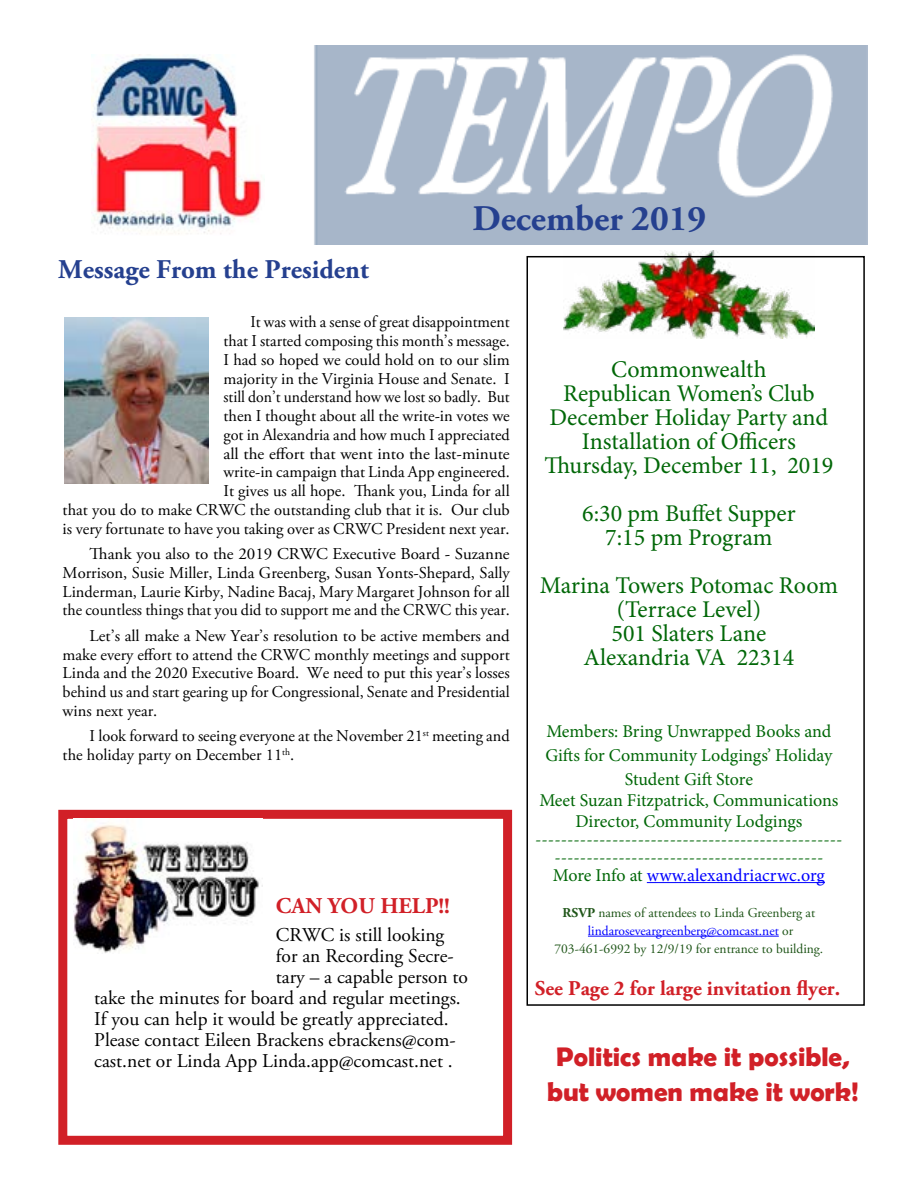
<style>
.page{position:relative;width:918px;height:1188px;background:#fff}
.page>*{position:absolute;margin:0;border:0;box-sizing:border-box;transform-origin:0 0}
.t1{font:700 36px "Adobe Garamond Pro";color:#25408f}
.t2{font:700 27px/35.2px "Berlin Sans FB Demi";color:#d12027;text-align:center}
.t3{font:700 27px "Adobe Garamond Pro";color:#25408f}
.t4{font:24px/24px "Minion Pro";color:#006707;text-align:center}
.t5{font:700 22.5px "Adobe Garamond Pro";color:#d12027}
.t6{font:700 21px "Adobe Garamond Pro";color:#d12027}
.t7{font:19.5px "Adobe Garamond Pro";color:#000}
.t8{font:18px/24px "Minion Pro";color:#006707;text-align:center}
.t9{font:16.5px/18.8px "Adobe Garamond Pro";color:#000;text-align:justify}
.t10{font:13.5px/18px "Adobe Garamond Pro";color:#1f5518;text-align:center}
.s1{color:#00f}
.s2{font-weight:700}
</style>
<div class="page">
<hr style="left:647px;top:882px;width:178px;height:1px;background:#00f">
<hr style="left:588px;top:936px;width:191px;height:1px;background:#00f">
<img style="left:564px;top:251px;width:250px;height:88px">
<div style="left:526px;top:256px;width:339px;height:750px;border:2px solid #000"></div>
<img style="left:314px;top:45px;width:553px;height:199px">
<img style="left:91px;top:54px;width:171px;height:180px">
<img style="left:65px;top:318px;width:143px;height:166px">
<div style="left:58px;top:810px;width:454px;height:335px;border:9px solid #d12027"></div>
<img style="left:73px;top:819px;width:189px;height:134px">
<h2 class="t3" style="left:58px;top:253px;width:312px">Message From the President</h2>
<h1 class="t1" style="left:472px;top:197px;width:235px">December 2019</h1>
<p class="t9" style="left:63px;top:313px;width:449px;text-align:right">It was with a sense of great disappointment<br>that I started composing this month’s message.<br>I had so hoped we could hold on to our slim<br>majority in the Virginia House and Senate. I<br>still don’t understand how we lost so badly. But<br>then I thought about all the write-in votes we<br>got in Alexandria and how much I appreciated<br>all the effort that went into the last-minute<br>write-in campaign that Linda App engineered.<br>It gives us all hope. Thank you, Linda for all<br>that you do to make CRWC the outstanding club that it is. Our club is very fortunate to have you taking over as CRWC President next year.</p>
<p class="t9" style="left:63px;top:545px;width:449px;text-indent:27px">Thank you also to the 2019 CRWC Executive Board - Suzanne Morrison, Susie Miller, Linda Greenberg, Susan Yonts-Shepard, Sally Linderman, Laurie Kirby, Nadine Bacaj, Mary Margaret Johnson for all the countless things that you did to support me and the CRWC this year.</p>
<p class="t9" style="left:63px;top:627px;width:449px;text-indent:27px">Let’s all make a New Year’s resolution to be active members and make every effort to attend the CRWC monthly meetings and support Linda and the 2020 Executive Board. We need to put this year’s losses behind us and start gearing up for Congressional, Senate and Presidential wins next year.</p>
<p class="t9" style="left:63px;top:727px;width:449px;text-indent:27px">I look forward to seeing everyone at the November 21<sup>st</sup> meeting and the holiday party on December 11<sup>th</sup>.</p>
<h3 class="t5" style="left:276px;top:893px;width:176px">CAN YOU HELP!!</h3>
<p class="t7" style="left:276px;top:923px;width:170px">CRWC is still looking</p>
<p class="t7" style="left:276px;top:944px;width:179px">for an Recording Secre-</p>
<p class="t7" style="left:276px;top:965px;width:194px">tary – a capable person to</p>
<p class="t7" style="left:94px;top:986px;width:368px">take the minutes for board and regular meetings.</p>
<p class="t7" style="left:94px;top:1007px;width:356px">If you can help it would be greatly appreciated.</p>
<p class="t7" style="left:94px;top:1028px;width:363px">Please contact Eileen Brackens ebrackens@com-</p>
<p class="t7" style="left:94px;top:1049px;width:360px">cast.net or Linda App Linda.app@comcast.net .</p>
<h3 class="t4" style="left:544px;top:357px;width:291px">Commonwealth<br>Republican Women’s Club<br>December Holiday Party and<br>Installation of Officers<br>Thursday, December 11, 2019</h3>
<h3 class="t4" style="left:582px;top:501px;width:215px">6:30 pm Buffet Supper<br>7:15 pm Program</h3>
<h3 class="t4" style="left:540px;top:573px;width:300px">Marina Towers Potomac Room (Terrace Level)<br>501 Slaters Lane<br>Alexandria VA 22314</h3>
<p class="t8" style="left:545px;top:719px;width:289px">Members: Bring Unwrapped Books and<br>Gifts for Community Lodgings’ Holiday<br>Student Gift Store</p>
<p class="t8" style="left:539px;top:790px;width:301px;line-height:21px">Meet Suzan Fitzpatrick, Communications<br>Director, Community Lodgings</p>
<p class="t8" style="left:535px;top:830px;width:309px;line-height:18px">------------------------------------------------ ------------------------------------------<br>More Info at <span class="s1">www.alexandriacrwc.org</span></p>
<p class="t10" style="left:554px;top:904px;width:270px"><span class="s2">RSVP</span> names of attendees to Linda Greenberg at <span class="s1">lindaroseveargreenberg@comcast.net</span> or<br>703-461-6992 by 12/9/19 for entrance to building.</p>
<p class="t6" style="left:535px;top:976px;width:307px">See Page 2 for large invitation flyer.</p>
<h2 class="t2" style="left:547px;top:1039px;width:313px">Politics make it possible, but women make it work!</h2>
</div>
